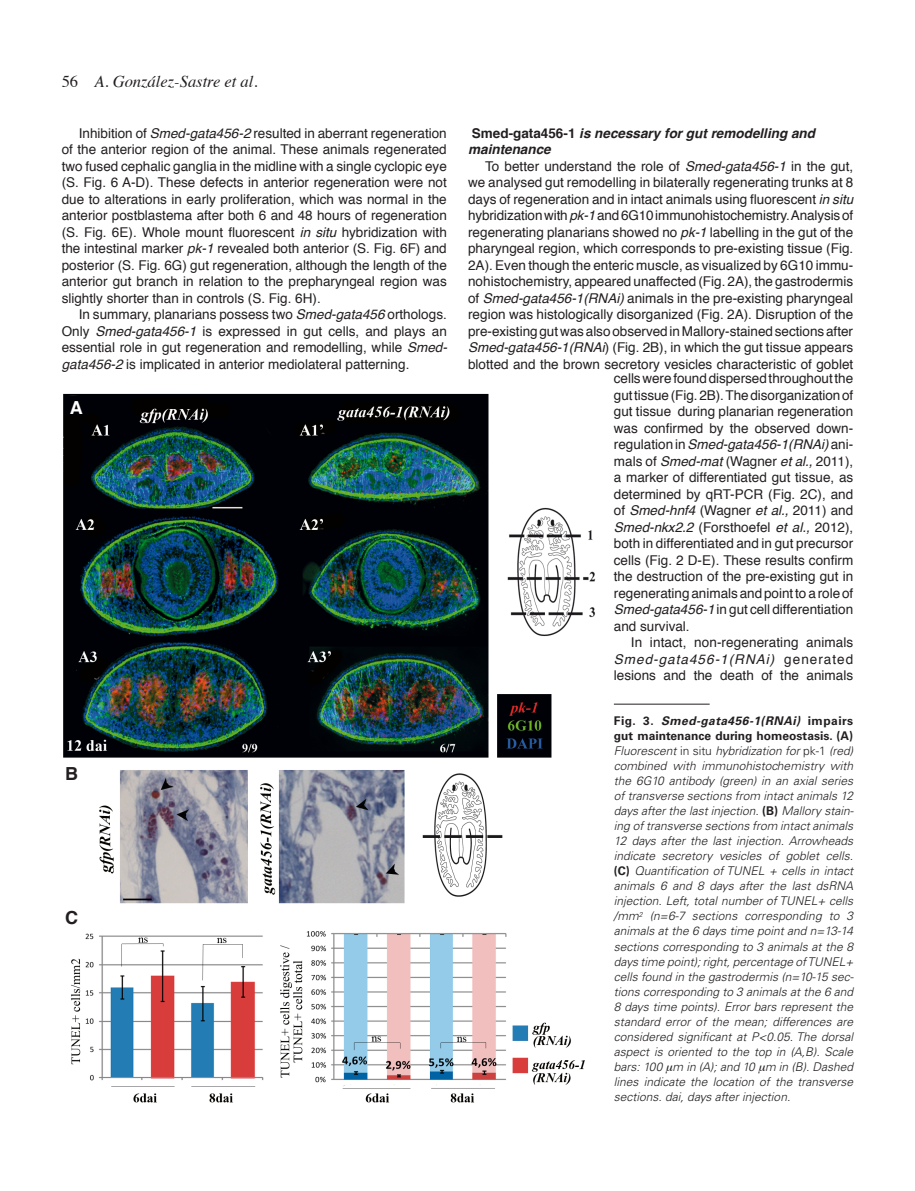
<style>
.page{position:relative;width:915px;height:1191px;background:#fff}
.page>*{position:absolute;margin:0;border:0;box-sizing:border-box;transform-origin:0 0}
._0-PictureA_B_C{font:700 18px "Helvetica";color:#231f20}
._0-PictureA_B_C-2{font:700 18px "Helvetica";color:#fff}
.t1{font:italic 16.5px "Times";color:#231f20}
._0-Texto{font:13.5px/16.5px "Helvetica";color:#231f20;text-align:justify}
._0-TitleSmall-2{font:italic 700 13.5px "Helvetica";color:#231f20}
._0-PictureLegendText{font:italic 300 12px/15px "Univers LT Std";color:#231f20;text-align:justify}
.s1{font-style:normal}
.s2{font-style:italic}
.s3{font-weight:700;font-style:normal}
.s4{font-weight:700}
</style>
<div class="page">
<img style="left:63px;top:393px;width:533px;height:710px">
<hr style="left:613px;top:704px;width:96px;height:1px;background:#231f20">
<p class="t1" style="left:62px;top:67px;width:197px"><span class="s1">56</span> A. González-Sastre et al.</p>
<p class="_0-Texto" style="left:62px;top:125px;width:386px;text-indent:17px">Inhibition of <span class="s2">Smed-gata456-2</span> resulted in aberrant regeneration of the anterior region of the animal. These animals regenerated two fused cephalic ganglia in the midline with a single cyclopic eye (S. Fig. 6 A-D). These defects in anterior regeneration were not due to alterations in early proliferation, which was normal in the anterior postblastema after both 6 and 48 hours of regeneration (S. Fig. 6E). Whole mount fluorescent <span class="s2">in situ</span> hybridization with the intestinal marker <span class="s2">pk-1</span> revealed both anterior (S. Fig. 6F) and posterior (S. Fig. 6G) gut regeneration, although the length of the anterior gut branch in relation to the prepharyngeal region was slightly shorter than in controls (S. Fig. 6H).</p>
<p class="_0-Texto" style="left:62px;top:307px;width:387px;text-indent:17px">In summary, planarians possess two <span class="s2">Smed-gata456</span> orthologs.<br>Only <span class="s2">Smed-gata456-1</span> is expressed in gut cells, and plays an essential role in gut regeneration and remodelling, while <span class="s2">Smed&shy;gata456-2</span> is implicated in anterior mediolateral patterning.</p>
<p class="_0-PictureA_B_C-2" style="left:70px;top:393px;width:14px">A</p>
<p class="_0-PictureA_B_C" style="left:65px;top:758px;width:14px">B</p>
<p class="_0-PictureA_B_C" style="left:65px;top:903px;width:14px">C</p>
<p class="_0-TitleSmall-2" style="left:471px;top:122px;width:344px"><span class="s1">Smed-gata456-1</span> is necessary for gut remodelling and</p>
<p class="_0-TitleSmall-2" style="left:468px;top:138px;width:84px">maintenance</p>
<p class="_0-Texto" style="left:468px;top:158px;width:386px;text-indent:17px">To better understand the role of <span class="s2">Smed-gata456-1</span> in the gut, we analysed gut remodelling in bilaterally regenerating trunks at 8 days of regeneration and in intact animals using fluorescent <span class="s2">in situ </span>hybridization with <span class="s2">pk-1</span> and 6G10 immunohistochemistry. Analysis of regenerating planarians showed no <span class="s2">pk-1</span> labelling in the gut of the pharyngeal region, which corresponds to pre-existing tissue (Fig.<br>2A). Even though the enteric muscle, as visualized by 6G10 immu&shy;nohistochemistry, appeared unaffected (Fig. 2A), the gastrodermis of <span class="s2">Smed-gata456-1(RNAi)</span> animals in the pre-existing pharyngeal region was histologically disorganized (Fig. 2A). Disruption of the pre-existing gut was also observed in Mallory-stained sections after <span class="s2">Smed-gata456-1(RNAi</span>) (Fig. 2B), in which the gut tissue appears blotted and the brown secretory vesicles characteristic of goblet</p>
<p class="_0-Texto" style="left:613px;top:371px;width:241px">cells were found dispersed throughout the gut tissue (Fig. 2B).The disorganization of gut tissue during planarian regeneration was confirmed by the observed down&shy;regulation in <span class="s2">Smed-gata456-1(RNAi)</span> ani&shy;mals of <span class="s2">Smed-mat</span> (Wagner <span class="s2">et al.,</span> 2011), a marker of differentiated gut tissue, as determined by qRT-PCR (Fig. 2C), and of <span class="s2">Smed-hnf4</span> (Wagner <span class="s2">et al.,</span> 2011) and <span class="s2">Smed-nkx2.2</span> (Forsthoefel <span class="s2">et al.,</span> 2012), both in differentiated and in gut precursor cells (Fig. 2 D-E). These results confirm the destruction of the pre-existing gut in regenerating animals and point to a role of <span class="s2">Smed-gata456-1</span> in gut cell differentiation and survival.</p>
<p class="_0-Texto" style="left:613px;top:635px;width:241px;text-indent:17px">In intact, non-regenerating animals <span class="s2">Smed-gata456-1(RNAi)</span> generated lesions and the death of the animals</p>
<p class="_0-PictureLegendText" style="left:613px;top:714px;width:241px"><span class="s3">Fig. 3.</span> <span class="s4">Smed-gata456-1(RNAi)</span> <span class="s3">impairs gut maintenance during homeostasis. (A)<br></span>Fluorescent <span class="s1">in situ</span> hybridization for <span class="s1">pk-1</span> (red) combined with immunohistochemistry with the 6G10 antibody (green) in an axial series of transverse sections from intact animals 12 days after the last injection. <span class="s3">(B)</span> Mallory stain&shy;ing of transverse sections from intact animals 12 days after the last injection. Arrowheads indicate secretory vesicles of goblet cells. <span class="s3">(C)</span> Quantification of TUNEL + cells in intact animals 6 and 8 days after the last dsRNA injection. Left, total number of TUNEL+ cells /mm<sup>2</sup> (n=6-7 sections corresponding to 3 animals at the 6 days time point and n=13-14 sections corresponding to 3 animals at the 8 days time point); right, percentage of TUNEL+ cells found in the gastrodermis (n=10-15 sec&shy;tions corresponding to 3 animals at the 6 and 8 days time points). Error bars represent the standard error of the mean; differences are considered significant at P&lt;0.05. The dorsal aspect is oriented to the top in (A,B). Scale bars: 100 m in (A); and 10 m in (B). Dashed lines indicate the location of the transverse sections. dai, days after injection.</p>
</div>
